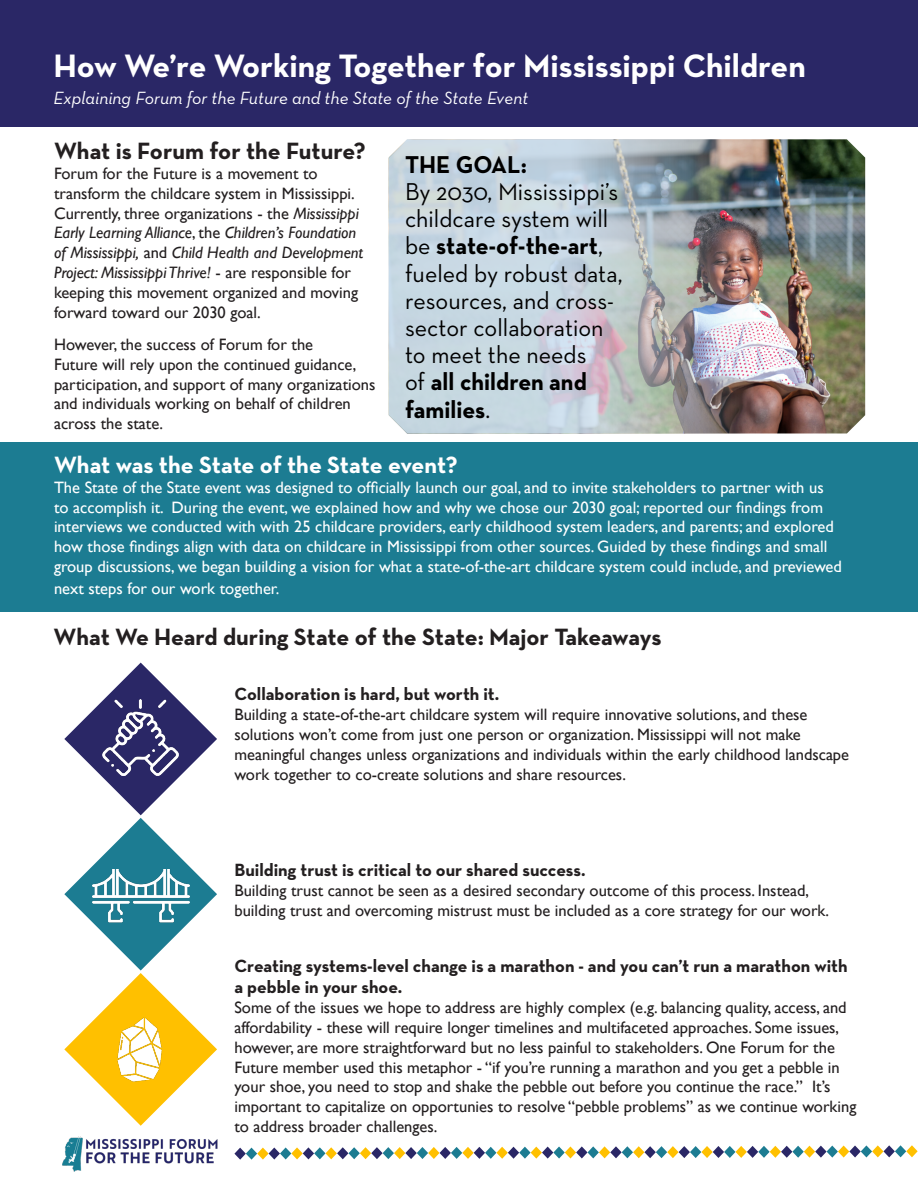
<style>
.page{position:relative;width:918px;height:1188px;background:#fff}
.page>*{position:absolute;margin:0;border:0;box-sizing:border-box;transform-origin:0 0}
.t1{font:700 33px "Neutra Text";color:#fff}
.t2{font:24.75px/27.2px "Neutra Text";color:#000}
.t3{font:700 24px "Neutra Text";color:#231f20}
.t4{font:700 24px "Neutra Text";letter-spacing:-.005em;color:#fff}
.t5{font:700 19.95px "Neutra Text";color:#000}
.t6{font:700 18px/21.6px "Neutra Text";color:#231f20}
.t7{font:italic 18px "Neutra Text";color:#fff}
.t8{font:16.5px/19.8px "Gill Sans";color:#231f20}
.t9{font:16.5px/19.8px "Gill Sans";color:#fff}
.s1{font-style:italic}
.s2{font-weight:700}
</style>
<div class="page">
<div style="left:0;top:0;width:918px;height:127px;background:#2a2766"></div>
<div style="left:0;top:443px;width:918px;height:169px;background:#1c7c92"></div>
<img style="left:754px;top:139px;width:111px;height:295px">
<img style="left:389px;top:139px;width:365px;height:295px">
<svg style="left:64px;top:663px;width:153px;height:463px"></svg>
<img style="left:103px;top:700px;width:76px;height:76px">
<img style="left:92px;top:869px;width:97px;height:92px">
<img style="left:107px;top:1015px;width:65px;height:68px">
<img style="left:62px;top:1136px;width:155px;height:36px">
<svg style="left:234px;top:1145px;width:684px;height:15px"></svg>
<p class="t1" style="left:54px;top:45px;width:754px">How We’re Working Together for Mississippi Children</p>
<p class="t7" style="left:54px;top:87px;width:476px">Explaining Forum for the Future and the State of the State Event</p>
<p class="t3" style="left:54px;top:136px;width:313px">What is Forum for the Future?</p>
<p class="t8" style="left:54px;top:163px;width:311px">Forum for the Future is a movement to transform the childcare system in Mississippi.<br>Currently, three organizations - the <span class="s1">Mississippi Early Learning Alliance</span>, the <span class="s1">Children’s Foundation of Mississippi,</span> and <span class="s1">Child Health and Development Project: Mississippi Thrive!</span> - are responsible for keeping this movement organized and moving forward toward our 2030 goal.</p>
<p class="t8" style="left:54px;top:334px;width:323px">However, the success of Forum for the<br>Future will rely upon the continued guidance, participation, and support of many organizations and individuals working on behalf of children across the state.</p>
<p class="t2" style="left:405px;top:150px;width:219px"><span class="s2">THE GOAL:<br></span>By 2030, Mississippi’s childcare system will be <span class="s2">state-of-the-art</span>, fueled by robust data, resources, and cross&shy;sector collaboration to meet the needs<br>of <span class="s2">all children and families</span>.</p>
<p class="t4" style="left:54px;top:450px;width:405px">What was the State of the State event?</p>
<p class="t9" style="left:54px;top:477px;width:789px">The State of the State event was designed to officially launch our goal, and to invite stakeholders to partner with us to accomplish it. During the event, we explained how and why we chose our 2030 goal; reported our findings from interviews we conducted with with 25 childcare providers, early childhood system leaders, and parents; and explored how those findings align with data on childcare in Mississippi from other sources. Guided by these findings and small group discussions, we began building a vision for what a state-of-the-art childcare system could include, and previewed</p>
<p class="t9" style="left:54px;top:578px;width:227px">next steps for our work together.</p>
<p class="t5" style="left:436px;top:174px;width:100px">THE GOAL:</p>
<p class="t3" style="left:54px;top:622px;width:609px">What We Heard during State of the State: Major Takeaways</p>
<p class="t6" style="left:234px;top:683px;width:266px">Collaboration is hard, but worth it.</p>
<p class="t8" style="left:234px;top:705px;width:616px">Building a state-of-the-art childcare system will require innovative solutions, and these solutions won’t come from just one person or organization. Mississippi will not make meaningful changes unless organizations and individuals within the early childhood landscape work together to co-create solutions and share resources.</p>
<p class="t6" style="left:234px;top:859px;width:353px">Building trust is critical to our shared success.</p>
<p class="t8" style="left:234px;top:880px;width:596px">Building trust cannot be seen as a desired secondary outcome of this process. Instead, building trust and overcoming mistrust must be included as a core strategy for our work.</p>
<p class="t6" style="left:234px;top:954px;width:615px">Creating systems-level change is a marathon - and you can’t run a marathon with a pebble in your shoe.</p>
<p class="t8" style="left:234px;top:998px;width:624px">Some of the issues we hope to address are highly complex (e.g. balancing quality, access, and affordability - these will require longer timelines and multifaceted approaches. Some issues, however, are more straightforward but no less painful to stakeholders. One Forum for the Future member used this metaphor - “if you’re running a marathon and you get a pebble in your shoe, you need to stop and shake the pebble out before you continue the race.” It’s important to capitalize on opportunies to resolve “pebble problems” as we continue working to address broader challenges.</p>
</div>
